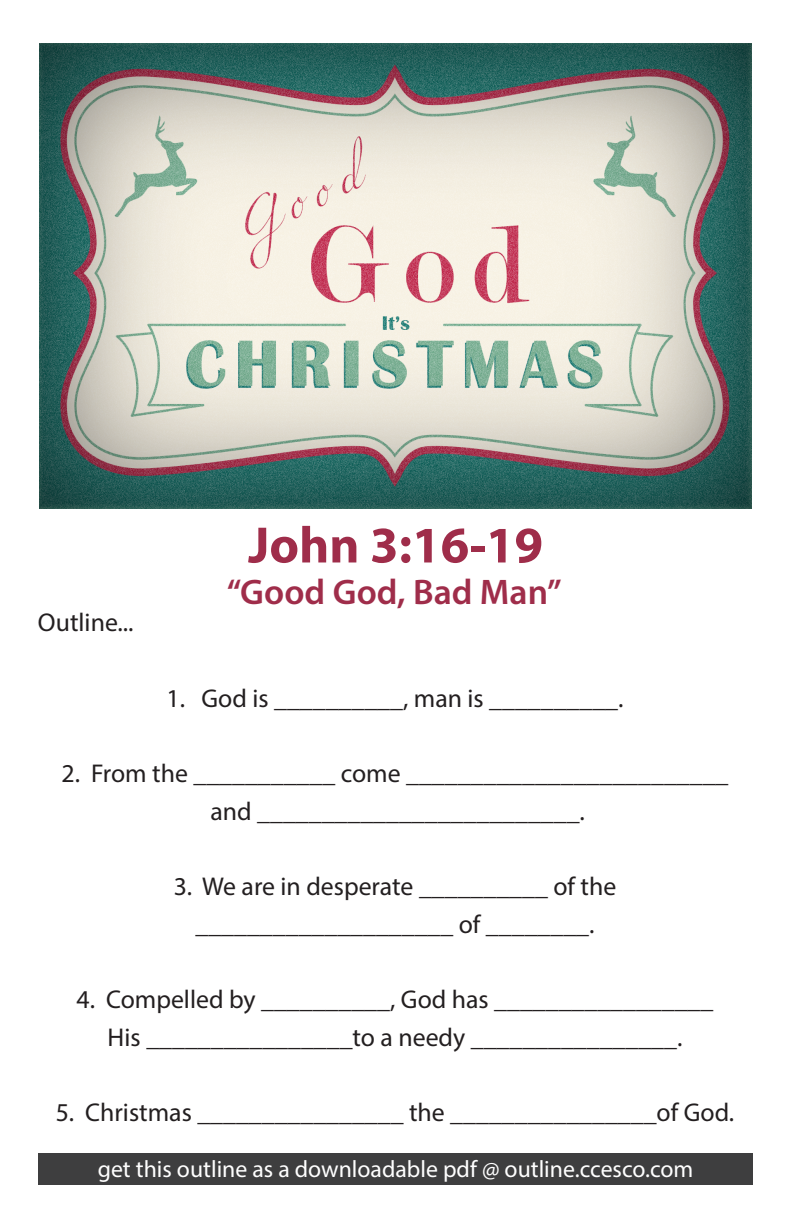
<style>
.page{position:relative;width:792px;height:1224px;background:#fff}
.page>*{position:absolute;margin:0;border:0;box-sizing:border-box;transform-origin:0 0}
.t1{font:700 51.6px "Myriad Pro";color:#9f2d4a}
.t2{font:600 35.8px "Myriad Pro";color:#9f2d4a}
.t3{font:25.8px/37.6px "Myriad Pro";color:#231f20;text-align:center}
.t4{font:23.8px "Myriad Pro";color:#fff}
</style>
<div class="page">
<div style="left:39px;top:1154px;width:714px;height:31px;background:#3e3e3f"></div>
<img style="left:40px;top:44px;width:711px;height:464px">
<p class="t3" style="left:38px;top:604px;width:97px">Outline...</p>
<p class="t1" style="left:248px;top:511px;width:296px">John 3:16-19</p>
<p class="t2" style="left:227px;top:569px;width:337px">“Good God, Bad Man”</p>
<p class="t3" style="left:166px;top:679px;width:459px">1. God is __________, man is __________.</p>
<p class="t3" style="left:62px;top:754px;width:668px">2. From the ___________ come _________________________ and _________________________.</p>
<p class="t3" style="left:174px;top:867px;width:444px">3. We are in desperate __________ of the ____________________ of ________.</p>
<p class="t3" style="left:77px;top:980px;width:638px">4. Compelled by __________, God has _________________<br>His ________________to a needy ________________.</p>
<p class="t3" style="left:56px;top:1093px;width:680px">5. Christmas ________________ the ________________of God.</p>
<p class="t4" style="left:98px;top:1154px;width:597px">get this outline as a downloadable pdf @ outline.ccesco.com</p>
</div>
